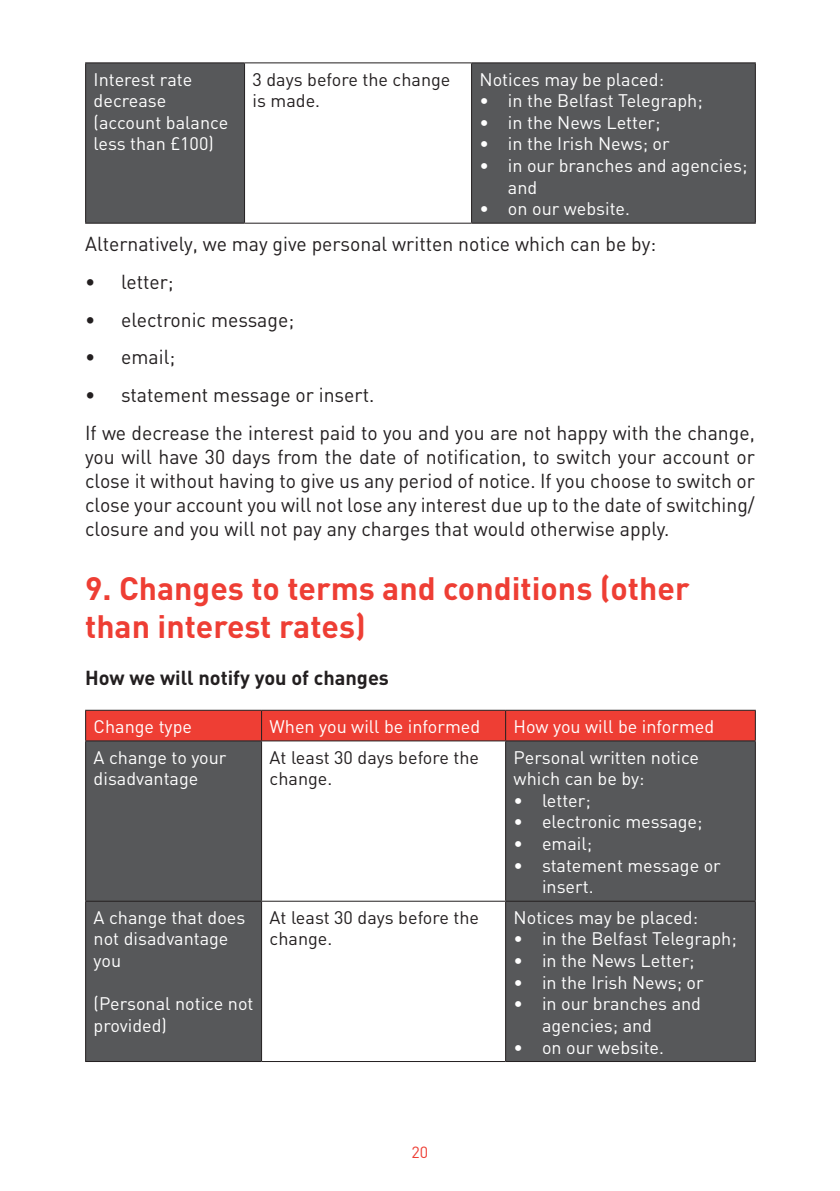
<style>
.page{position:relative;width:840px;height:1191px;background:#fff}
.page>*{position:absolute;margin:0;border:0;box-sizing:border-box;transform-origin:0 0}
.t1{font:700 32px/38.4px "DIN";color:#ee3e34}
.t2{font:20px/24px "DIN";color:#231f20}
.t3{font:700 20px "DIN";color:#231f20}
.t4{font:18px/21.6px "DIN";color:#fff}
.t5{font:18px/21.6px "DIN";color:#231f20}
.t6{font:16px "DIN";color:#ee3e34}
</style>
<div class="page">
<svg style="left:86px;top:63px;width:668px;height:160px;fill:#57585a"></svg>
<hr style="left:85px;top:62px;width:159px;height:1px;background:#231f20">
<hr style="left:85px;top:63px;width:1px;height:160px;background:#231f20">
<hr style="left:244px;top:62px;width:227px;height:1px;background:#231f20">
<hr style="left:244px;top:63px;width:1px;height:160px;background:#231f20">
<hr style="left:471px;top:62px;width:284px;height:1px;background:#231f20">
<hr style="left:471px;top:63px;width:1px;height:160px;background:#231f20">
<hr style="left:754px;top:63px;width:1px;height:160px;background:#231f20">
<hr style="left:85px;top:223px;width:159px;height:1px;background:#231f20">
<hr style="left:244px;top:223px;width:227px;height:1px;background:#231f20">
<hr style="left:471px;top:223px;width:284px;height:1px;background:#231f20">
<svg style="left:86px;top:741px;width:668px;height:320px;fill:#57585a"></svg>
<div style="left:85px;top:710px;width:670px;height:30px;background:#ee3e34"></div>
<hr style="left:85px;top:740px;width:176px;height:1px;background:#231f20">
<hr style="left:85px;top:741px;width:1px;height:159px;background:#231f20">
<hr style="left:261px;top:740px;width:244px;height:1px;background:#231f20">
<hr style="left:261px;top:741px;width:1px;height:159px;background:#231f20">
<hr style="left:505px;top:740px;width:250px;height:1px;background:#231f20">
<hr style="left:505px;top:741px;width:1px;height:159px;background:#231f20">
<hr style="left:754px;top:741px;width:1px;height:159px;background:#231f20">
<hr style="left:85px;top:900px;width:176px;height:1px;background:#231f20">
<hr style="left:85px;top:901px;width:1px;height:160px;background:#231f20">
<hr style="left:261px;top:900px;width:244px;height:1px;background:#231f20">
<hr style="left:261px;top:901px;width:1px;height:160px;background:#231f20">
<hr style="left:505px;top:900px;width:250px;height:1px;background:#231f20">
<hr style="left:505px;top:901px;width:1px;height:160px;background:#231f20">
<hr style="left:754px;top:901px;width:1px;height:160px;background:#231f20">
<hr style="left:85px;top:1061px;width:176px;height:1px;background:#231f20">
<hr style="left:261px;top:1061px;width:244px;height:1px;background:#231f20">
<hr style="left:505px;top:1061px;width:250px;height:1px;background:#231f20">
<p class="t4" style="left:94px;top:68px;width:136px">Interest rate decrease (account balance less than £100)</p>
<p class="t5" style="left:252px;top:68px;width:199px">3 days before the change is made.</p>
<p class="t4" style="left:479px;top:68px;width:186px">Notices may be placed:</p>
<p class="t4" style="left:479px;top:89px;width:224px">• in the Belfast Telegraph;</p>
<p class="t4" style="left:479px;top:111px;width:182px">• in the News Letter;</p>
<p class="t4" style="left:479px;top:133px;width:191px">• in the Irish News; or</p>
<p class="t4" style="left:507px;top:154px;width:241px;text-indent:-28px">• in our branches and agencies; and</p>
<p class="t4" style="left:479px;top:197px;width:152px">• on our website.</p>
<p class="t2" style="left:85px;top:231px;width:572px">Alternatively, we may give personal written notice which can be by:</p>
<p class="t2" style="left:85px;top:269px;width:90px">• letter;</p>
<p class="t2" style="left:85px;top:307px;width:210px">• electronic message;</p>
<p class="t2" style="left:85px;top:345px;width:91px">• email;</p>
<p class="t2" style="left:85px;top:375px;width:670px;line-height:37.8px">• statement message or insert.<br>If we decrease the interest paid to you and you are not happy with the change,</p>
<p class="t2" style="left:85px;top:444px;width:670px;text-align:justify">you will have 30 days from the date of notification, to switch your account or close it without having to give us any period of notice. If you choose to switch or close your account you will not lose any interest due up to the date of switching/ closure and you will not pay any charges that would otherwise apply.</p>
<h1 class="t1" style="left:85px;top:567px;width:605px">9. Changes to terms and conditions (other than interest rates)</h1>
<p class="t3" style="left:85px;top:664px;width:305px">How we will notify you of changes</p>
<p class="t4" style="left:94px;top:715px;width:100px">Change type</p>
<p class="t4" style="left:269px;top:715px;width:212px">When you will be informed</p>
<p class="t4" style="left:513px;top:715px;width:202px">How you will be informed</p>
<p class="t4" style="left:94px;top:746px;width:134px">A change to your disadvantage</p>
<p class="t5" style="left:269px;top:746px;width:211px">At least 30 days before the change.</p>
<p class="t4" style="left:513px;top:746px;width:187px">Personal written notice which can be by:</p>
<p class="t4" style="left:513px;top:789px;width:79px">• letter;</p>
<p class="t4" style="left:513px;top:810px;width:190px">• electronic message;</p>
<p class="t4" style="left:513px;top:832px;width:80px">• email;</p>
<p class="t4" style="left:541px;top:854px;width:180px;text-indent:-28px">• statement message or insert.</p>
<p class="t4" style="left:94px;top:906px;width:153px">A change that does not disadvantage you</p>
<p class="t4" style="left:94px;top:992px;width:161px">(Personal notice not provided)</p>
<p class="t5" style="left:269px;top:906px;width:211px">At least 30 days before the change.</p>
<p class="t4" style="left:513px;top:906px;width:186px">Notices may be placed:</p>
<p class="t4" style="left:513px;top:927px;width:224px">• in the Belfast Telegraph;</p>
<p class="t4" style="left:513px;top:949px;width:182px">• in the News Letter;</p>
<p class="t4" style="left:513px;top:971px;width:191px">• in the Irish News; or</p>
<p class="t4" style="left:541px;top:992px;width:160px;text-indent:-28px">• in our branches and agencies; and</p>
<p class="t4" style="left:513px;top:1035px;width:152px">• on our website.</p>
<p class="t6" style="left:411px;top:1142px;width:18px">20</p>
</div>
